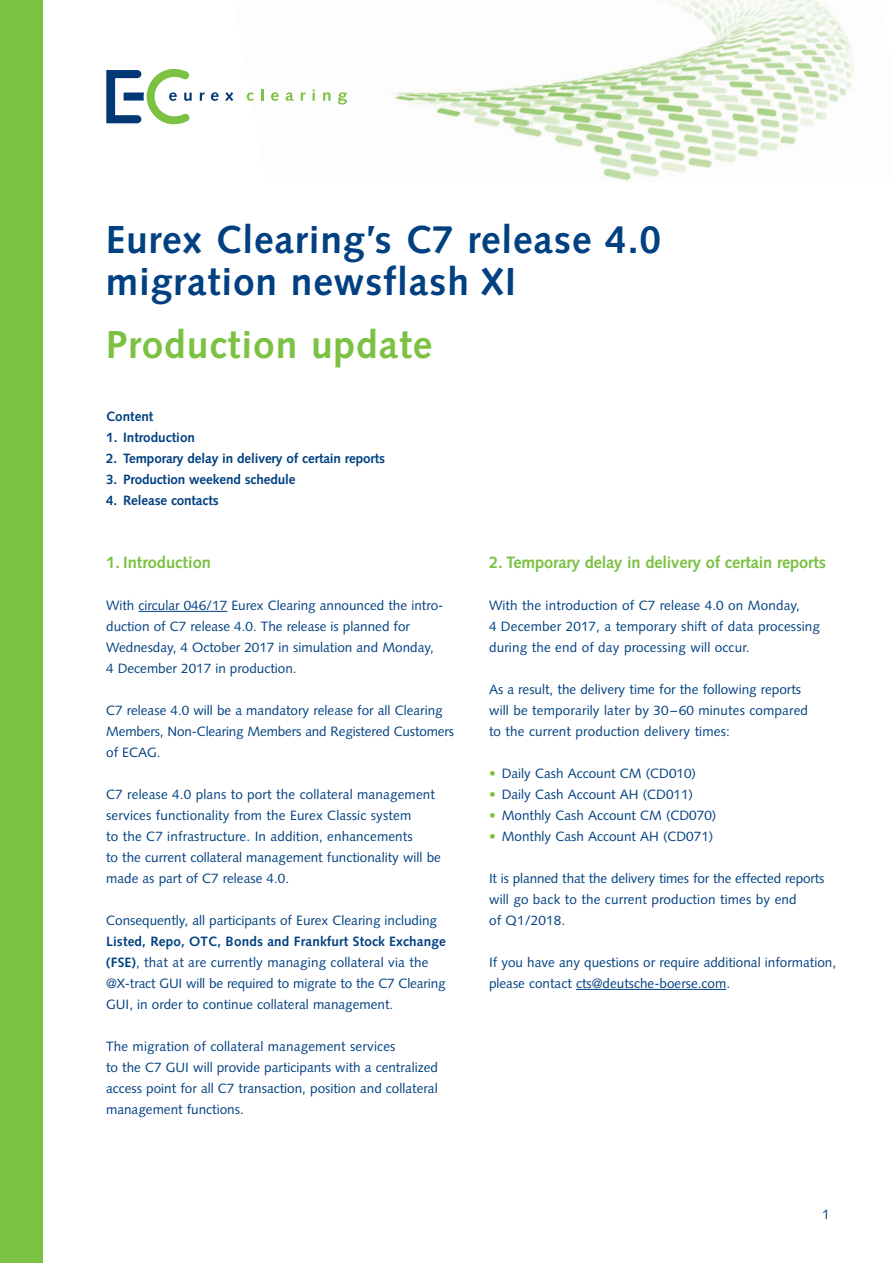
<style>
.page{position:relative;width:893px;height:1263px;background:#fff}
.page>*{position:absolute;margin:0;border:0;box-sizing:border-box;transform-origin:0 0}
.t1{font:700 39px/42px "Syntax";letter-spacing:.02em;color:#014081}
.t2{font:700 39px "Syntax";letter-spacing:.02em;color:#7bc142}
.t3{font:700 16.5px "Syntax";letter-spacing:-.01em;color:#7bc142}
.t4{font:13.5px/21px "Syntax";color:#014081}
.t5{font:700 13.5px "Syntax";letter-spacing:-.01em;color:#014081}
.s1{font-weight:700}
.s2{color:#7bc142}
</style>
<div class="page">
<img style="left:246px;top:0;width:608px;height:181px">
<svg style="left:200px;top:92px;width:5px;height:9px"></svg>
<svg style="left:211px;top:92px;width:8px;height:9px"></svg>
<svg style="left:225px;top:92px;width:8px;height:9px"></svg>
<svg style="left:247px;top:92px;width:7px;height:9px"></svg>
<svg style="left:261px;top:89px;width:2px;height:12px"></svg>
<svg style="left:271px;top:92px;width:8px;height:9px"></svg>
<svg style="left:286px;top:92px;width:8px;height:9px"></svg>
<svg style="left:301px;top:92px;width:5px;height:9px"></svg>
<svg style="left:313px;top:90px;width:2px;height:11px"></svg>
<svg style="left:323px;top:92px;width:8px;height:9px"></svg>
<svg style="left:338px;top:92px;width:9px;height:13px"></svg>
<svg style="left:106px;top:69px;width:86px;height:55px"></svg>
<div style="left:0;top:0;width:43px;height:1263px;background:#7bc142"></div>
<hr style="left:139px;top:611px;width:88px;height:1px;background:#014081">
<hr style="left:576px;top:989px;width:150px;height:1px;background:#014081">
<h1 class="t1" style="left:106px;top:222px;width:557px">Eurex Clearing’s C7 release 4.0 migration newsflash XI</h1>
<h1 class="t2" style="left:106px;top:329px;width:328px">Production update</h1>
<p class="t5" style="left:106px;top:411px;width:49px">Content</p>
<p class="t5" style="left:106px;top:432px;width:90px">1. Introduction</p>
<p class="t5" style="left:106px;top:453px;width:280px">2. Temporary delay in delivery of certain reports</p>
<p class="t5" style="left:106px;top:474px;width:191px">3. Production weekend schedule</p>
<p class="t5" style="left:106px;top:495px;width:114px">4. Release contacts</p>
<p class="t3" style="left:106px;top:555px;width:106px">1. Introduction</p>
<p class="t4" style="left:106px;top:596px;width:339px">With circular 046/17 Eurex Clearing announced the intro&shy;duction of C7 release 4.0. The release is planned for Wednesday, 4 October 2017 in simulation and Monday, 4 December 2017 in production.</p>
<p class="t4" style="left:106px;top:701px;width:349px">C7 release 4.0 will be a mandatory release for all Clearing<br>Members, Non-Clearing Members and Registered Customers of ECAG.</p>
<p class="t4" style="left:106px;top:785px;width:336px">C7 release 4.0 plans to port the collateral management services functionality from the Eurex Classic system<br>to the C7 infrastructure. In addition, enhancements<br>to the current collateral management functionality will be made as part of C7 release 4.0.</p>
<p class="t4" style="left:106px;top:911px;width:332px">Consequently, all participants of Eurex Clearing including</p>
<p class="t4" style="left:106px;top:932px;width:341px"><span class="s1">Listed, Repo, OTC, Bonds and Frankfurt Stock Exchange (FSE)</span>, that at are currently managing collateral via the @X-tract GUI will be required to migrate to the C7 Clearing GUI, in order to continue collateral management.</p>
<p class="t4" style="left:106px;top:1037px;width:333px">The migration of collateral management services<br>to the C7 GUI will provide participants with a centralized access point for all C7 transaction, position and collateral management functions.</p>
<p class="t3" style="left:489px;top:555px;width:339px">2. Temporary delay in delivery of certain reports</p>
<p class="t4" style="left:489px;top:596px;width:332px">With the introduction of C7 release 4.0 on Monday,<br>4 December 2017, a temporary shift of data processing during the end of day processing will occur.</p>
<p class="t4" style="left:489px;top:680px;width:321px">As a result, the delivery time for the following reports will be temporarily later by 30–60 minutes compared to the current production delivery times:</p>
<p class="t4" style="left:489px;top:764px;width:209px"><span class="s2">•</span> Daily Cash Account CM (CD010)</p>
<p class="t4" style="left:489px;top:785px;width:206px"><span class="s2">•</span> Daily Cash Account AH (CD011)</p>
<p class="t4" style="left:489px;top:806px;width:229px"><span class="s2">•</span> Monthly Cash Account CM (CD070)</p>
<p class="t4" style="left:489px;top:827px;width:226px"><span class="s2">•</span> Monthly Cash Account AH (CD071)</p>
<p class="t4" style="left:489px;top:869px;width:337px">It is planned that the delivery times for the effected reports will go back to the current production times by end<br>of Q1/2018.</p>
<p class="t4" style="left:489px;top:953px;width:349px">If you have any questions or require additional information, please contact cts@deutsche-boerse.com.</p>
<p class="t4" style="left:822px;top:1205px;width:9px">1</p>
</div>
